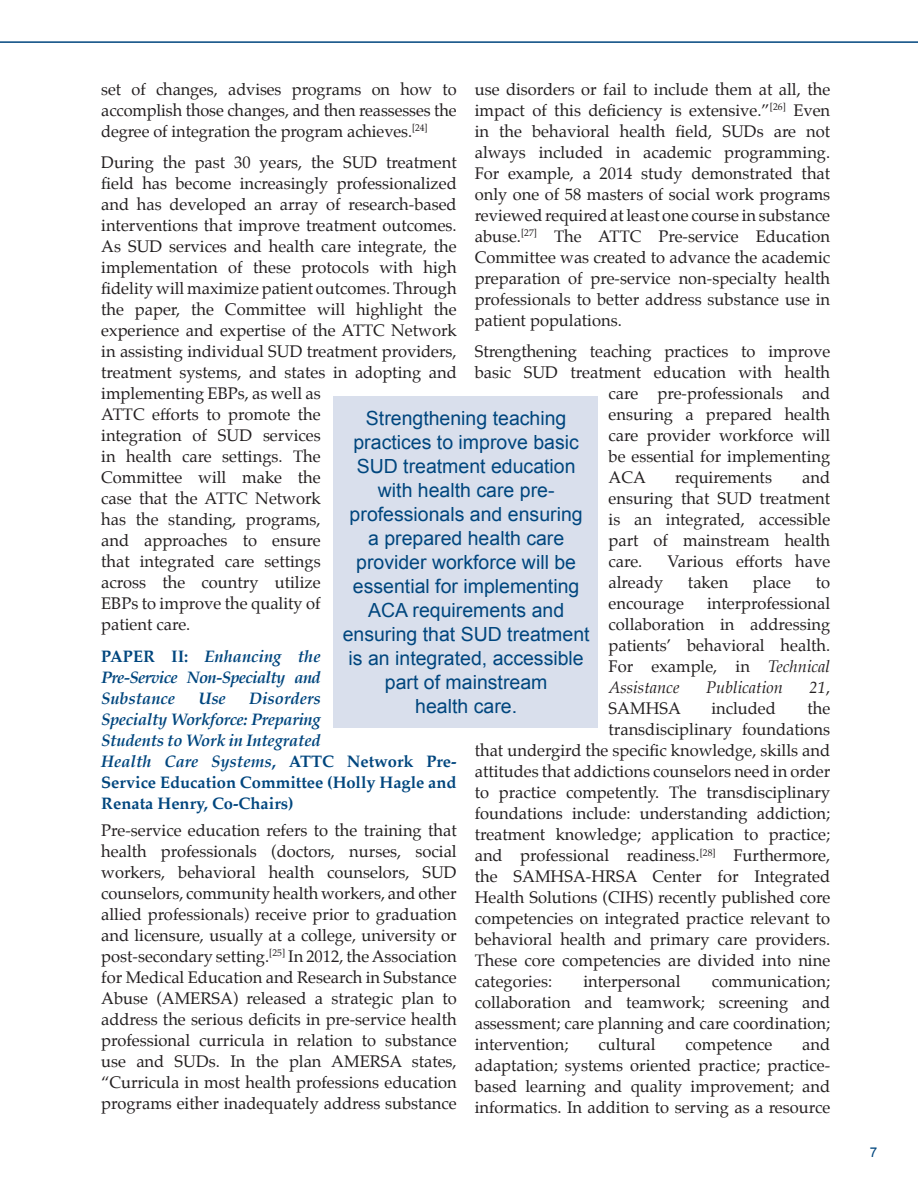
<style>
.page{position:relative;width:918px;height:1188px;background:#fff}
.page>*{position:absolute;margin:0;border:0;box-sizing:border-box;transform-origin:0 0}
.Subhead-Blue{font:19.5px/24px "Arial";color:#00467e;text-align:center}
.Body_Copy{font:16.5px/21px "Palatino";color:#231f20;text-align:justify}
.Body_Copy-2{font:italic 700 16.5px/21px "Palatino";letter-spacing:-.01em;color:#00467e;text-align:justify}
.Body_Copy-3{font:italic 16.5px "Palatino";color:#231f20}
.t1{font:13.5px "Arial";color:#00467e}
.s1{font-style:normal}
.s2{font-style:italic}
</style>
<div class="page">
<div style="left:334px;top:396px;width:264px;height:332px;background:#d9dfec"></div>
<hr style="left:0;top:41px;width:918px;height:2px;background:#00467e">
<p class="Body_Copy" style="left:101px;top:78px;width:357px">set of changes, advises programs on how to accomplish those changes, and then reassesses the degree of integration the program achieves.<sup>[24]</sup></p>
<p class="Body_Copy" style="left:101px;top:152px;width:357px;text-align:left">During the past 30 years, the SUD treatment field has become increasingly professionalized and has developed an array of research-based interventions that improve treatment outcomes.<br>As SUD services and health care integrate, the implementation of these protocols with high fidelity will maximize patient outcomes. Through the paper, the Committee will highlight the experience and expertise of the ATTC Network in assisting individual SUD treatment providers, treatment systems, and states in adopting and implementing EBPs, as well as<br>ATTC efforts to promote the<br>integration of SUD services<br>in health care settings. The<br>Committee will make the<br>case that the ATTC Network<br>has the standing, programs,<br>and approaches to ensure<br>that integrated care settings<br>across the country utilize<br>EBPs to improve the quality of<br>patient care.</p>
<p class="Body_Copy-2" style="left:101px;top:646px;width:221px"><span class="s1">PAPER II:</span> Enhancing the Pre-Service Non-Specialty and Substance</p>
<p class="Body_Copy" style="left:475px;top:78px;width:357px">use disorders or fail to include them at all, the impact of this deficiency is extensive.”<sup>[26]</sup> Even in the behavioral health field, SUDs are not always included in academic programming.<br>For example, a 2014 study demonstrated that only one of 58 masters of social work programs reviewed required at least one course in substance abuse.<sup>[27]</sup> The ATTC Pre-service Education Committee was created to advance the academic preparation of pre-service non-specialty health professionals to better address substance use in patient populations.</p>
<p class="Body_Copy" style="left:475px;top:341px;width:357px">Strengthening teaching practices to improve</p>
<p class="Body_Copy" style="left:475px;top:362px;width:357px">basic SUD treatment education with health</p>
<p class="Body_Copy" style="left:609px;top:383px;width:223px">care pre-professionals and</p>
<p class="Body_Copy" style="left:609px;top:404px;width:223px">ensuring a prepared health</p>
<p class="Body_Copy" style="left:609px;top:425px;width:223px">care provider workforce will</p>
<p class="Body_Copy" style="left:609px;top:446px;width:223px">be essential for implementing</p>
<p class="Body_Copy" style="left:609px;top:467px;width:39px">ACA</p>
<p class="Body_Copy" style="left:675px;top:467px;width:98px">requirements</p>
<p class="Subhead-Blue" style="left:343px;top:406px;width:248px">Strengthening teaching practices to improve basic<br>SUD treatment education with health care pre&shy;professionals and ensuring a prepared health care provider workforce will be essential for implementing<br>ACA requirements and ensuring that SUD treatment is an integrated, accessible part of mainstream<br>health care.</p>
<p class="Body_Copy" style="left:609px;top:467px;width:223px;text-indent:194px">and ensuring that SUD treatment is an integrated, accessible part of mainstream health care.</p>
<p class="Body_Copy" style="left:668px;top:551px;width:164px">Various efforts have</p>
<p class="Body_Copy" style="left:609px;top:572px;width:56px">already</p>
<p class="Body_Copy" style="left:688px;top:572px;width:42px">taken</p>
<p class="Body_Copy" style="left:753px;top:572px;width:40px">place</p>
<p class="Body_Copy" style="left:816px;top:572px;width:16px">to</p>
<p class="Body_Copy" style="left:609px;top:593px;width:77px">encourage</p>
<p class="Body_Copy" style="left:609px;top:593px;width:223px;text-indent:98px">interprofessional collaboration in addressing patients’ behavioral health.<br>For example, in <span class="s2">Technical Assistance</span></p>
<p class="Body_Copy-3" style="left:706px;top:674px;width:78px">Publication</p>
<p class="Body_Copy-3" style="left:810px;top:674px;width:22px">21<span class="s1">,</span></p>
<p class="Body_Copy-2" style="left:101px;top:688px;width:357px;text-align:left;text-indent:148px">Disorders<br>Specialty Workforce: Preparing<br>Students to Work in Integrated<br>Health Care Systems<span class="s1">, ATTC Network Pre-<br>Service Education Committee (Holly Hagle and<br>Renata Henry, Co-Chairs)</span></p>
<p class="Body_Copy" style="left:101px;top:819px;width:357px">Pre-service education refers to the training that health professionals (doctors, nurses, social workers, behavioral health counselors, SUD counselors, community health workers, and other allied professionals) receive prior to graduation and licensure, usually at a college, university or post-secondary setting.<sup>[25]</sup> In 2012, the Association for Medical Education and Research in Substance Abuse (AMERSA) released a strategic plan to address the serious deficits in pre-service health professional curricula in relation to substance use and SUDs. In the plan AMERSA states, “Curricula in most health professions education programs either inadequately address substance</p>
<p class="Body_Copy-2" style="left:198px;top:688px;width:29px">Use</p>
<p class="Body_Copy" style="left:609px;top:698px;width:74px">SAMHSA</p>
<p class="Body_Copy" style="left:711px;top:698px;width:66px">included</p>
<p class="Body_Copy" style="left:807px;top:698px;width:24px">the</p>
<p class="Body_Copy" style="left:609px;top:719px;width:223px">transdisciplinary foundations</p>
<p class="Body_Copy" style="left:475px;top:740px;width:357px">that undergird the specific knowledge, skills and</p>
<p class="Body_Copy" style="left:475px;top:761px;width:357px">attitudes that addictions counselors need in order</p>
<p class="Body_Copy" style="left:475px;top:782px;width:357px">to practice competently. The transdisciplinary</p>
<p class="Body_Copy" style="left:475px;top:803px;width:357px">foundations include: understanding addiction;</p>
<p class="Body_Copy" style="left:475px;top:824px;width:357px">treatment knowledge; application to practice;</p>
<p class="Body_Copy" style="left:475px;top:845px;width:357px">and professional readiness.<sup>[28]</sup> Furthermore,</p>
<p class="Body_Copy" style="left:475px;top:866px;width:357px">the SAMHSA-HRSA Center for Integrated</p>
<p class="Body_Copy" style="left:475px;top:887px;width:357px">Health Solutions (CIHS) recently published core</p>
<p class="Body_Copy" style="left:475px;top:908px;width:357px">competencies on integrated practice relevant to</p>
<p class="Body_Copy" style="left:475px;top:929px;width:357px">behavioral health and primary care providers.</p>
<p class="Body_Copy" style="left:475px;top:950px;width:357px">These core competencies are divided into nine</p>
<p class="Body_Copy" style="left:475px;top:971px;width:79px">categories:</p>
<p class="Body_Copy" style="left:583px;top:971px;width:99px">interpersonal</p>
<p class="Body_Copy" style="left:475px;top:971px;width:357px;text-indent:237px">communication; collaboration and teamwork; screening and assessment; care planning and care coordination; intervention;</p>
<p class="Body_Copy" style="left:599px;top:1034px;width:58px">cultural</p>
<p class="Body_Copy" style="left:686px;top:1034px;width:88px">competence</p>
<p class="Body_Copy" style="left:475px;top:1034px;width:357px;text-indent:328px">and adaptation; systems oriented practice; practice&shy;based learning and quality improvement; and informatics. In addition to serving as a resource</p>
<p class="t1" style="left:870px;top:1144px;width:9px">7</p>
</div>
